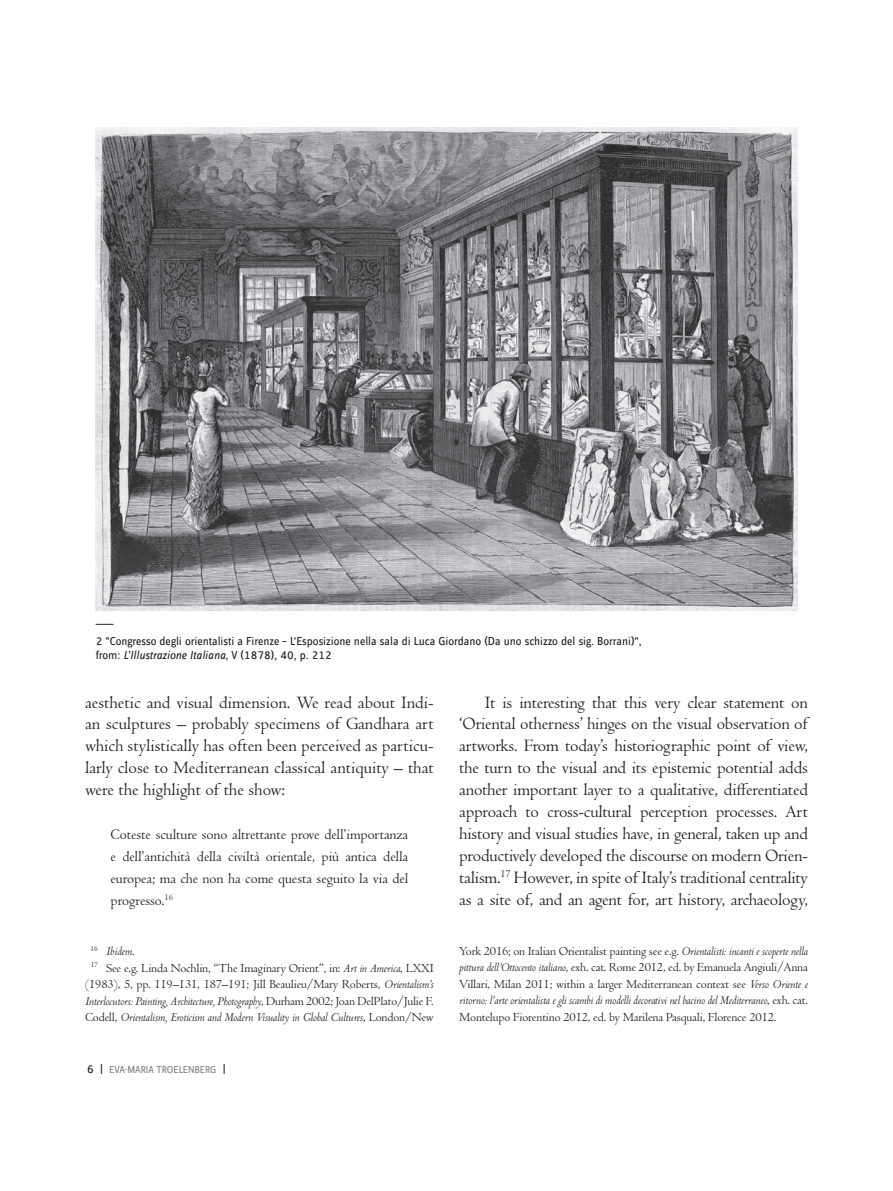
<style>
.page{position:relative;width:893px;height:1191px;background:#fff}
.page>*{position:absolute;margin:0;border:0;box-sizing:border-box;transform-origin:0 0}
.t1{font:18px/21.9px "Centaur MT Pro";letter-spacing:-.01em;color:#231f20;text-align:justify}
.t2{font:15px/21.9px "Centaur MT Pro";letter-spacing:-.005em;color:#231f20;text-align:justify}
.t3{font:12.75px/16.5px "Centaur MT Pro";letter-spacing:-.01em;color:#231f20;text-align:justify}
.t4{font:italic 12.75px "Centaur MT Pro";letter-spacing:-.01em;color:#231f20}
.t5{font:12px/23px "Zine Sans Display Offc";color:#231f20}
.t6{font:italic 12px "Zine Sans Display Offc";color:#231f20}
.t7{font:10.5px "Zine Sans Display Offc";color:#808285}
.s1{font-style:normal}
.s2{font-style:italic}
.s3{font-size:12px;color:#231f20}
</style>
<div class="page">
<img style="left:96px;top:127px;width:701px;height:483px">
<p class="t5" style="left:96px;top:607px;width:547px">____<br>2 "Congresso degli orientalisti a Firenze – L'Esposizione nella sala di Luca Giordano (Da uno schizzo del sig. Borrani)",</p>
<p class="t6" style="left:96px;top:650px;width:238px"><span class="s1">from:</span> L’Illustrazione Italiana<span class="s1">, V (1878), 40, p. 212</span></p>
<p class="t1" style="left:85px;top:691px;width:350px">aesthetic and visual dimension. We read about Indi&shy;an sculptures – probably specimens of Gandhara art which stylistically has often been perceived as particu&shy;larly close to Mediterranean classical antiquity – that were the highlight of the show:</p>
<p class="t2" style="left:111px;top:823px;width:299px">Coteste sculture sono altrettante prove dell’importanza e dell’antichità della civiltà orientale, più antica della europea; ma che non ha come questa seguito la via del progresso.<sup>16</sup></p>
<p class="t4" style="left:91px;top:943px;width:46px"><sup>16</sup> Ibidem<span class="s1">.</span></p>
<p class="t3" style="left:91px;top:959px;width:344px"><sup>17</sup> See e.g. Linda Nochlin, “The Imaginary Orient”, in: <span class="s2">Art in America</span>, LXXI</p>
<p class="t3" style="left:85px;top:976px;width:350px">(1983), 5, pp. 119–131, 187–191; Jill Beaulieu/Mary Roberts, <span class="s2">Orientalism’s</span></p>
<p class="t4" style="left:85px;top:992px;width:350px">Interlocutors: Painting, Architecture, Photography<span class="s1">, Durham 2002; Joan DelPlato/Julie F.</span></p>
<p class="t4" style="left:85px;top:1009px;width:350px"><span class="s1">Codell,</span> Orientalism, Eroticism and Modern Visuality in Global Cultures<span class="s1">, London/New</span></p>
<p class="t7" style="left:87px;top:1064px;width:140px"><span class="s3">6 |</span> EVA-MARIA TROELENBERG <span class="s3">|</span></p>
<p class="t1" style="left:459px;top:691px;width:350px;text-indent:26px">It is interesting that this very clear statement on ‘Oriental otherness’ hinges on the visual observation of artworks. From today’s historiographic point of view, the turn to the visual and its epistemic potential adds another important layer to a qualitative, differentiated approach to cross-cultural perception processes. Art history and visual studies have, in general, taken up and productively developed the discourse on modern Orien&shy;talism.<sup>17</sup> However, in spite of Italy’s traditional centrality as a site of, and an agent for, art history, archaeology,</p>
<p class="t3" style="left:459px;top:943px;width:350px">York 2016; on Italian Orientalist painting see e.g. <span class="s2">Orientalisti: incanti e scoperte nella pittura dell’Ottocento italiano</span>, exh. cat. Rome 2012, ed. by Emanuela Angiuli/Anna Villari, Milan 2011; within a larger Mediterranean context see <span class="s2">Verso Oriente e ritorno: l’arte orientalista e gli scambi di modelli decorativi nel bacino del Mediterraneo</span>, exh. cat.<br>Montelupo Fiorentino 2012, ed. by Marilena Pasquali, Florence 2012.</p>
</div>
